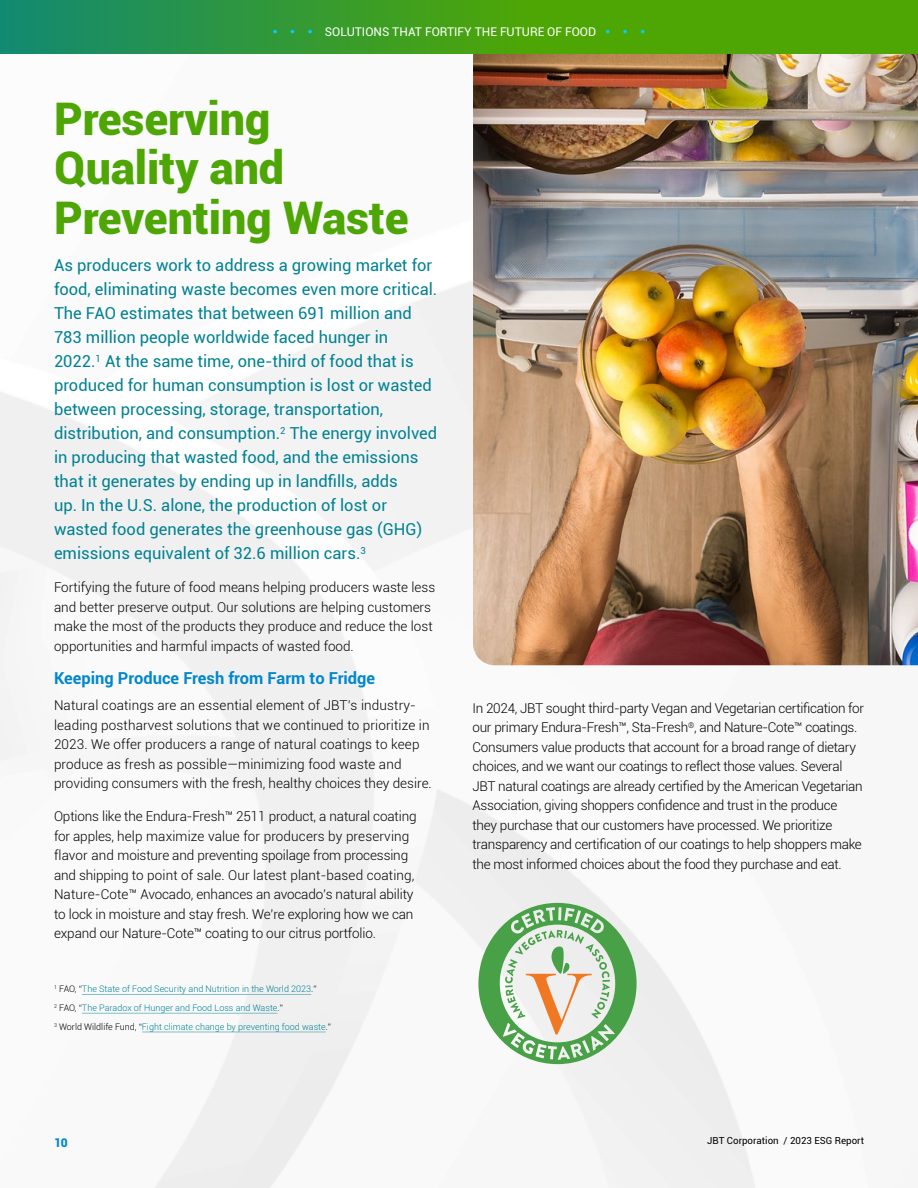
<style>
.page{position:relative;width:918px;height:1188px;background:#fff}
.page>*{position:absolute;margin:0;border:0;box-sizing:border-box;transform-origin:0 0}
.Main_Heading{font:900 45px/49.5px "Roboto";color:#4ea605}
.Intro_Copy{font:16.5px/24px "Roboto";color:#008193}
.Subhead_1{font:700 16.5px "Roboto";color:#0087cd}
.Body_Copy{font:300 13.5px/19.5px "Roboto";letter-spacing:-.01em;color:#000}
.Body_Copy-2{font:300 13.5px/19.5px "Roboto";letter-spacing:.01em;color:#000}
.t1{font:12px "Roboto";color:#fff}
.t2{font:900 12px "Roboto";color:#0087cd}
.t3{font:9.75px "Roboto";color:#000}
.Footnote{font:300 9px "Roboto";color:#008193}
.s1{color:#00cfff}
.s2{color:#000}
</style>
<div class="page">
<img style="left:473px;top:54px;width:445px;height:611px">
<svg style="left:0;top:0;width:918px;height:54px;background:#3c9d24"></svg>
<hr style="left:82px;top:994px;width:229px;height:1px;background:#80c0c9">
<hr style="left:82px;top:1013px;width:196px;height:1px;background:#80c0c9">
<hr style="left:142px;top:1032px;width:184px;height:1px;background:#80c0c9">
<svg style="left:478px;top:903px;width:159px;height:161px"></svg>
<p class="t1" style="left:272px;top:24px;width:375px"><span class="s1">•</span> <span class="s1">•</span> <span class="s1">•</span> SOLUTIONS THAT FORTIFY THE FUTURE OF FOOD <span class="s1">•</span> <span class="s1">•</span> <span class="s1">•</span></p>
<h1 class="Main_Heading" style="left:54px;top:92px;width:356px">Preserving<br>Quality and<br>Preventing Waste</h1>
<p class="Intro_Copy" style="left:54px;top:253px;width:385px">As producers work to address a growing market for food, eliminating waste becomes even more critical.<br>The FAO estimates that between 691 million and 783 million people worldwide faced hunger in 2022.<sup>1</sup> At the same time, one-third of food that is produced for human consumption is lost or wasted between processing, storage, transportation, distribution, and consumption.<sup>2</sup> The energy involved in producing that wasted food, and the emissions that it generates by ending up in landfills, adds<br>up. In the U.S. alone, the production of lost or wasted food generates the greenhouse gas (GHG) emissions equivalent of 32.6 million cars.<sup>3</sup></p>
<p class="Body_Copy" style="left:54px;top:577px;width:383px">Fortifying the future of food means helping producers waste less and better preserve output. Our solutions are helping customers make the most of the products they produce and reduce the lost opportunities and harmful impacts of wasted food.</p>
<p class="Subhead_1" style="left:54px;top:666px;width:323px">Keeping Produce Fresh from Farm to Fridge</p>
<p class="Body_Copy-2" style="left:54px;top:695px;width:379px">Natural coatings are an essential element of JBT’s industry&shy;leading postharvest solutions that we continued to prioritize in 2023. We offer producers a range of natural coatings to keep produce as fresh as possible—minimizing food waste and providing consumers with the fresh, healthy choices they desire.</p>
<p class="Body_Copy" style="left:54px;top:806px;width:364px">Options like the Endura-Fresh™ 2511 product, a natural coating for apples, help maximize value for producers by preserving flavor and moisture and preventing spoilage from processing and shipping to point of sale. Our latest plant-based coating, Nature-Cote™ Avocado, enhances an avocado’s natural ability to lock in moisture and stay fresh. We’re exploring how we can expand our Nature-Cote™ coating to our citrus portfolio.</p>
<p class="Footnote" style="left:54px;top:983px;width:264px"><sup>1</sup> <span class="s2">FAO, “</span>The State of Food Security and Nutrition in the World 2023<span class="s2">.”</span></p>
<p class="Footnote" style="left:54px;top:1002px;width:230px"><sup>2</sup> <span class="s2">FAO, “</span>The Paradox of Hunger and Food Loss and Waste<span class="s2">.”</span></p>
<p class="Footnote" style="left:54px;top:1020px;width:279px"><sup>3</sup> <span class="s2">World Wildlife Fund, “</span>Fight climate change by preventing food waste<span class="s2">.”</span></p>
<p class="Body_Copy" style="left:472px;top:698px;width:393px">In 2024, JBT sought third-party Vegan and Vegetarian certification for our primary Endura-Fresh™, Sta-Fresh<sup>®</sup>, and Nature-Cote™ coatings.<br>Consumers value products that account for a broad range of dietary choices, and we want our coatings to reflect those values. Several JBT natural coatings are already certified by the American Vegetarian Association, giving shoppers confidence and trust in the produce they purchase that our customers have processed. We prioritize transparency and certification of our coatings to help shoppers make the most informed choices about the food they purchase and eat.</p>
<p class="t2" style="left:54px;top:1134px;width:15px">10</p>
<p class="t3" style="left:707px;top:1134px;width:158px">JBT Corporation / 2023 ESG Report</p>
</div>
